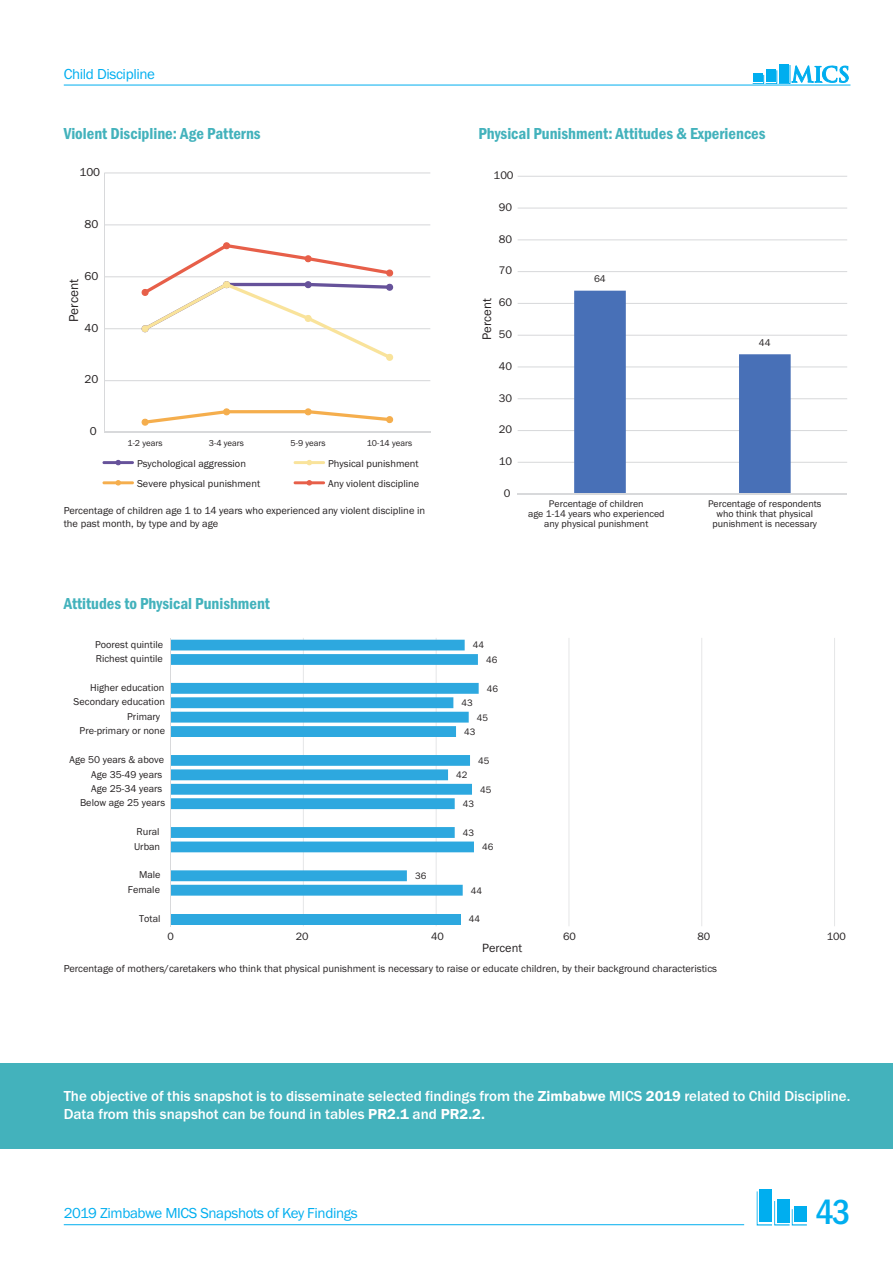
<style>
.page{position:relative;width:893px;height:1263px;background:#fff}
.page>*{position:absolute;margin:0;border:0;box-sizing:border-box;transform-origin:0 0}
.t1{font:500 condensed 36px "Franklin Gothic";color:#00aeef}
.t2{font:600 condensed 16.5px "Franklin Gothic";color:#43b2bc}
.t3{font:500 15px/18px "Franklin Gothic";color:#fff}
.t4{font:15px "Franklin Gothic";letter-spacing:-.025em;color:#00aeef}
.t5{font:13.35px "Franklin Gothic";color:#231f20}
.t6{font:12.75px "Franklin Gothic";color:#231f20}
.t7{font:12.3px "Franklin Gothic";color:#231f20}
.t8{font:11.85px "Franklin Gothic";letter-spacing:.005em;color:#231f20}
.t9{font:11.4px "Franklin Gothic";letter-spacing:.005em;color:#231f20}
.t10{font:10.95px "Franklin Gothic";letter-spacing:-.005em;color:#231f20}
.t11{font:10.5px/12.6px "Franklin Gothic";color:#231f20}
.t12{font:10.35px "Franklin Gothic";color:#231f20}
.t13{font:10.05px "Franklin Gothic";color:#231f20}
.t14{font:9.9px/10.1px "Franklin Gothic";color:#231f20;text-align:center}
.t15{font:9.6px "Franklin Gothic";color:#231f20}
.t16{font:8.85px "Franklin Gothic";color:#231f20}
.s1{font-weight:600}
</style>
<div class="page">
<svg style="left:753px;top:64px;width:95px;height:20px"></svg>
<hr style="left:64px;top:1224px;width:680px;height:1px;background:#00aeef">
<div style="left:759px;top:1189px;width:13px;height:33px;background:#00aeef"></div>
<svg style="left:757px;top:1191px;width:50px;height:34px"></svg>
<hr style="left:64px;top:85px;width:786px;height:1px;background:#00aeef">
<hr style="left:0;top:947px;width:1px;height:201px;background:#43b2bc">
<hr style="left:104px;top:380px;width:326px;height:1px;background:#d8d9db">
<hr style="left:104px;top:328px;width:326px;height:1px;background:#d8d9db">
<hr style="left:104px;top:276px;width:326px;height:1px;background:#d8d9db">
<hr style="left:104px;top:224px;width:326px;height:1px;background:#d8d9db">
<hr style="left:104px;top:172px;width:326px;height:1px;background:#d8d9db">
<hr style="left:104px;top:173px;width:1px;height:259px;background:#d8d9db">
<hr style="left:104px;top:432px;width:326px;height:1px;background:#d8d9db">
<svg style="left:142px;top:408px;width:251px;height:18px"></svg>
<svg style="left:142px;top:242px;width:251px;height:119px"></svg>
<hr style="left:102px;top:461px;width:32px;height:3px;background:#66529a">
<hr style="left:294px;top:461px;width:31px;height:3px;background:#f9e39b">
<hr style="left:102px;top:481px;width:32px;height:3px;background:#f5ae4d">
<hr style="left:294px;top:481px;width:31px;height:3px;background:#e75f49">
<hr style="left:303px;top:638px;width:1px;height:288px;background:#d8d9db">
<hr style="left:436px;top:638px;width:1px;height:288px;background:#d8d9db">
<hr style="left:569px;top:638px;width:1px;height:288px;background:#d8d9db">
<hr style="left:701px;top:638px;width:1px;height:288px;background:#d8d9db">
<hr style="left:834px;top:638px;width:1px;height:288px;background:#d8d9db">
<div style="left:170px;top:913px;width:291px;height:11px;background:#2da8df"></div>
<svg style="left:171px;top:640px;width:308px;height:256px;fill:#2da8df"></svg>
<hr style="left:170px;top:638px;width:1px;height:288px;background:#d8d9db">
<div style="left:0;top:1063px;width:893px;height:85px;background:#43b2bc"></div>
<hr style="left:518px;top:462px;width:329px;height:1px;background:#d8d9db">
<hr style="left:518px;top:430px;width:329px;height:1px;background:#d8d9db">
<hr style="left:518px;top:398px;width:329px;height:1px;background:#d8d9db">
<hr style="left:518px;top:366px;width:329px;height:1px;background:#d8d9db">
<hr style="left:518px;top:335px;width:329px;height:1px;background:#d8d9db">
<hr style="left:518px;top:303px;width:329px;height:1px;background:#d8d9db">
<hr style="left:518px;top:271px;width:329px;height:1px;background:#d8d9db">
<hr style="left:518px;top:239px;width:329px;height:1px;background:#d8d9db">
<hr style="left:518px;top:208px;width:329px;height:1px;background:#d8d9db">
<hr style="left:518px;top:176px;width:329px;height:1px;background:#d8d9db">
<svg style="left:574px;top:291px;width:217px;height:203px"></svg>
<hr style="left:518px;top:494px;width:329px;height:1px;background:#d8d9db">
<h3 class="t4" style="left:64px;top:65px;width:93px">Child Discipline</h3>
<h2 class="t2" style="left:64px;top:124px;width:198px">Violent Discipline: Age Patterns</h2>
<p class="t8" style="left:79px;top:164px;width:22px">100</p>
<p class="t8" style="left:85px;top:216px;width:15px">80</p>
<p class="t8" style="left:85px;top:268px;width:15px">60</p>
<p class="t5" style="left:66px;top:322px;width:45px;rotate:-90deg">Percent</p>
<p class="t8" style="left:85px;top:320px;width:15px">40</p>
<p class="t8" style="left:85px;top:372px;width:15px">20</p>
<p class="t8" style="left:90px;top:424px;width:8px">0</p>
<p class="t16" style="left:128px;top:438px;width:37px">1-2 years</p>
<p class="t16" style="left:209px;top:438px;width:37px">3-4 years</p>
<p class="t16" style="left:290px;top:438px;width:37px">5-9 years</p>
<p class="t16" style="left:367px;top:438px;width:47px">10-14 years</p>
<p class="t12" style="left:137px;top:457px;width:110px">Psychological aggression</p>
<p class="t12" style="left:328px;top:457px;width:92px">Physical punishment</p>
<p class="t12" style="left:137px;top:477px;width:125px">Severe physical punishment</p>
<p class="t12" style="left:328px;top:477px;width:93px">Any violent discipline</p>
<p class="t11" style="left:64px;top:505px;width:363px">Percentage of children age 1 to 14 years who experienced any violent discipline in the past month, by type and by age</p>
<h2 class="t2" style="left:64px;top:594px;width:208px">Attitudes to Physical Punishment</h2>
<p class="t12" style="left:95px;top:638px;width:70px">Poorest quintile</p>
<p class="t12" style="left:96px;top:652px;width:69px">Richest quintile</p>
<p class="t12" style="left:90px;top:681px;width:76px">Higher education</p>
<p class="t12" style="left:74px;top:695px;width:93px">Secondary education</p>
<p class="t12" style="left:127px;top:710px;width:35px">Primary</p>
<p class="t12" style="left:80px;top:724px;width:87px">Pre-primary or none</p>
<p class="t12" style="left:70px;top:753px;width:96px">Age 50 years &amp; above</p>
<p class="t12" style="left:91px;top:768px;width:73px">Age 35-49 years</p>
<p class="t12" style="left:91px;top:782px;width:73px">Age 25-34 years</p>
<p class="t12" style="left:80px;top:796px;width:87px">Below age 25 years</p>
<p class="t12" style="left:137px;top:825px;width:25px">Rural</p>
<p class="t12" style="left:134px;top:840px;width:28px">Urban</p>
<p class="t12" style="left:139px;top:868px;width:23px">Male</p>
<p class="t12" style="left:128px;top:883px;width:34px">Female</p>
<p class="t12" style="left:139px;top:912px;width:23px">Total</p>
<p class="t15" style="left:415px;top:870px;width:13px">36</p>
<h2 class="t2" style="left:478px;top:124px;width:289px">Physical Punishment: Attitudes &amp; Experiences</h2>
<p class="t9" style="left:494px;top:168px;width:22px">100</p>
<p class="t9" style="left:499px;top:200px;width:15px">90</p>
<p class="t9" style="left:499px;top:232px;width:15px">80</p>
<p class="t9" style="left:499px;top:263px;width:15px">70</p>
<p class="t9" style="left:499px;top:295px;width:15px">60</p>
<p class="t6" style="left:479px;top:340px;width:43px;rotate:-90deg">Percent</p>
<p class="t9" style="left:499px;top:327px;width:15px">50</p>
<p class="t9" style="left:499px;top:359px;width:15px">40</p>
<p class="t9" style="left:499px;top:391px;width:15px">30</p>
<p class="t9" style="left:499px;top:422px;width:15px">20</p>
<p class="t9" style="left:499px;top:454px;width:15px">10</p>
<p class="t9" style="left:504px;top:486px;width:8px">0</p>
<p class="t13" style="left:594px;top:272px;width:13px">64</p>
<p class="t13" style="left:759px;top:336px;width:13px">44</p>
<p class="t14" style="left:528px;top:499px;width:138px">Percentage of children<br>age 1-14 years who experienced any physical punishment</p>
<p class="t14" style="left:708px;top:499px;width:115px">Percentage of respondents who think that physical punishment is necessary</p>
<p class="t15" style="left:473px;top:639px;width:13px">44</p>
<p class="t15" style="left:486px;top:654px;width:13px">46</p>
<p class="t15" style="left:461px;top:697px;width:13px">43</p>
<p class="t15" style="left:487px;top:682px;width:13px">46</p>
<p class="t15" style="left:477px;top:711px;width:13px">45</p>
<p class="t15" style="left:464px;top:726px;width:13px">43</p>
<p class="t15" style="left:456px;top:769px;width:13px">42</p>
<p class="t15" style="left:478px;top:755px;width:13px">45</p>
<p class="t15" style="left:480px;top:783px;width:13px">45</p>
<p class="t15" style="left:463px;top:798px;width:13px">43</p>
<p class="t15" style="left:463px;top:827px;width:13px">43</p>
<p class="t15" style="left:482px;top:841px;width:13px">46</p>
<p class="t15" style="left:471px;top:884px;width:13px">44</p>
<p class="t15" style="left:469px;top:913px;width:13px">44</p>
<p class="t10" style="left:168px;top:929px;width:8px">0</p>
<p class="t10" style="left:296px;top:929px;width:14px">20</p>
<p class="t10" style="left:431px;top:929px;width:14px">40</p>
<p class="t10" style="left:563px;top:929px;width:14px">60</p>
<p class="t10" style="left:697px;top:929px;width:14px">80</p>
<p class="t10" style="left:827px;top:929px;width:21px">100</p>
<p class="t7" style="left:482px;top:940px;width:42px">Percent</p>
<p class="t11" style="left:64px;top:962px;width:655px">Percentage of mothers/caretakers who think that physical punishment is necessary to raise or educate children, by their background characteristics</p>
<h3 class="t3" style="left:64px;top:1087px;width:788px">The objective of this snapshot is to disseminate selected findings from the <span class="s1">Zimbabwe</span> MICS <span class="s1">2019</span> related to Child Discipline.<br>Data from this snapshot can be found in tables <span class="s1">PR2.1</span> and <span class="s1">PR2.2.</span></h3>
<h3 class="t4" style="left:64px;top:1204px;width:296px">2019 Zimbabwe MICS Snapshots of Key Findings</h3>
<h1 class="t1" style="left:815px;top:1191px;width:36px">43</h1>
</div>
